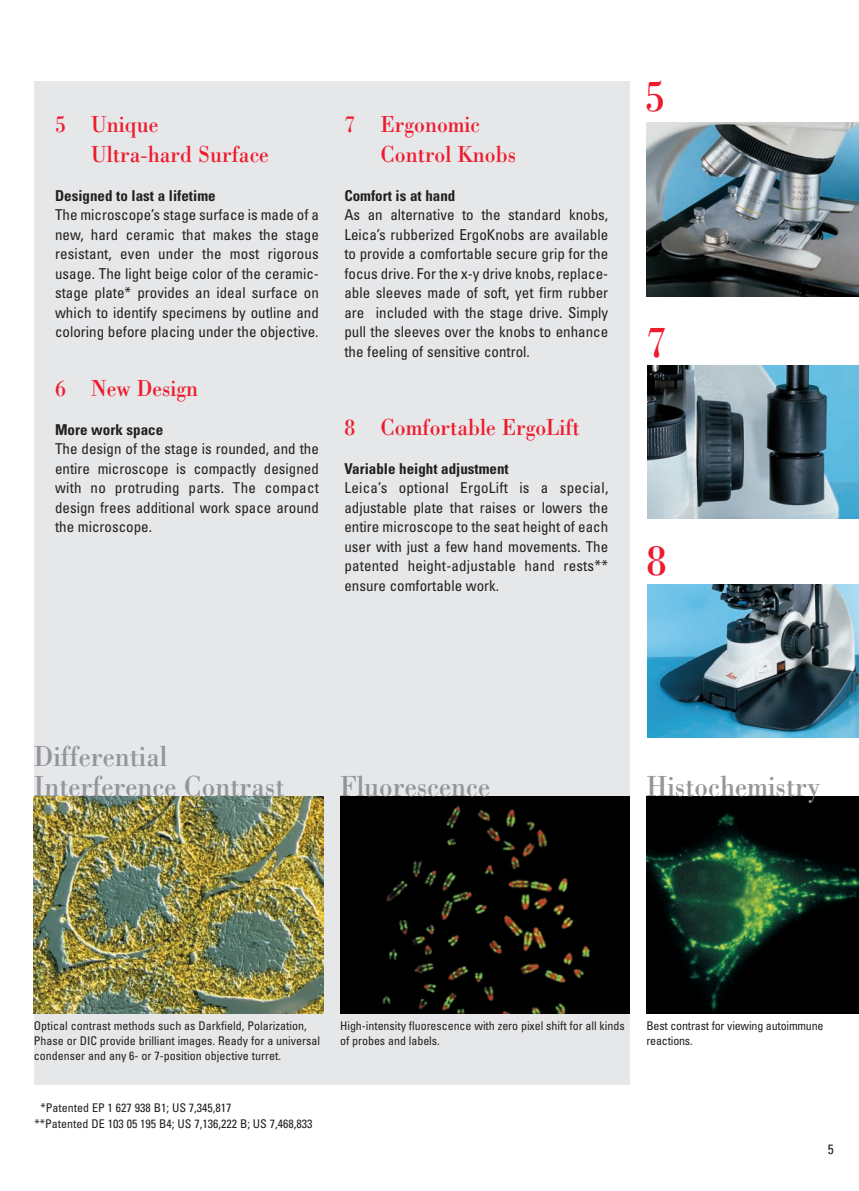
<style>
.page{position:relative;width:859px;height:1191px;background:#fff}
.page>*{position:absolute;margin:0;border:0;box-sizing:border-box;transform-origin:0 0}
.t1{font:45px "Leicana";color:#ee1b2d}
.t2{font:30px/30px "Leicana";color:#939598}
.t3{font:24px/30px "Leicana";color:#ee1b2d}
.t4{font:condensed 15px/19.5px "Univers";color:#231f20;text-align:justify}
.t5{font:700 condensed 15px "Univers";color:#231f20}
.t6{font:condensed 13.5px "Univers";color:#231f20}
.t7{font:condensed 12px/15px "Univers";color:#231f20}
</style>
<div class="page">
<div style="left:34px;top:81px;width:595px;height:1003px;background:#e6e7e9"></div>
<img style="left:646px;top:123px;width:211px;height:174px">
<img style="left:648px;top:365px;width:209px;height:153px">
<img style="left:340px;top:796px;width:289px;height:217px">
<img style="left:34px;top:796px;width:289px;height:217px">
<img style="left:646px;top:796px;width:211px;height:217px">
<img style="left:648px;top:584px;width:209px;height:153px">
<h3 class="t3" style="left:91px;top:111px;width:179px;text-indent:-36px">5 Unique<br>Ultra-hard Surface</h3>
<p class="t5" style="left:55px;top:190px;width:162px">Designed to last a lifetime</p>
<p class="t4" style="left:55px;top:207px;width:265px">The microscope’s stage surface is made of a new, hard ceramic that makes the stage resistant, even under the most rigorous usage. The light beige color of the ceramic&shy;stage plate* provides an ideal surface on which to identify specimens by outline and coloring before placing under the objective.</p>
<h3 class="t3" style="left:55px;top:375px;width:144px">6 New Design</h3>
<p class="t5" style="left:55px;top:424px;width:110px">More work space</p>
<p class="t4" style="left:55px;top:441px;width:265px">The design of the stage is rounded, and the entire microscope is compactly designed with no protruding parts. The compact design frees additional work space around the microscope.</p>
<h3 class="t3" style="left:380px;top:111px;width:137px;text-indent:-36px">7 Ergonomic<br>Control Knobs</h3>
<p class="t5" style="left:344px;top:190px;width:112px">Comfort is at hand</p>
<p class="t4" style="left:344px;top:207px;width:265px">As an alternative to the standard knobs, Leica’s rubberized ErgoKnobs are available to provide a comfortable secure grip for the focus drive. For the x-y drive knobs, replace&shy;able sleeves made of soft, yet firm rubber are included with the stage drive. Simply pull the sleeves over the knobs to enhance the feeling of sensitive control.</p>
<h3 class="t3" style="left:344px;top:414px;width:237px">8 Comfortable ErgoLift</h3>
<p class="t5" style="left:344px;top:463px;width:166px">Variable height adjustment</p>
<p class="t4" style="left:344px;top:480px;width:265px">Leica’s optional ErgoLift is a special, adjustable plate that raises or lowers the entire microscope to the seat height of each user with just a few hand movements. The patented height-adjustable hand rests** ensure comfortable work.</p>
<h1 class="t1" style="left:645px;top:80px;width:22px">5</h1>
<h1 class="t1" style="left:646px;top:326px;width:22px">7</h1>
<h1 class="t1" style="left:646px;top:545px;width:22px">8</h1>
<h2 class="t2" style="left:34px;top:744px;width:252px">Differential<br>Interference Contrast</h2>
<h2 class="t2" style="left:340px;top:774px;width:152px">Fluorescence</h2>
<h2 class="t2" style="left:646px;top:774px;width:176px">Histochemistry</h2>
<p class="t7" style="left:34px;top:1019px;width:288px">Optical contrast methods such as Darkfield, Polarization,<br>Phase or DIC provide brilliant images. Ready for a universal condenser and any 6- or 7-position objective turret.</p>
<p class="t7" style="left:340px;top:1019px;width:286px">High-intensity fluorescence with zero pixel shift for all kinds of probes and labels.</p>
<p class="t7" style="left:35px;top:1100px;width:279px;line-height:16.5px;text-indent:6px">*Patented EP 1 627 938 B1; US 7,345,817<br>**Patented DE 103 05 195 B4; US 7,136,222 B; US 7,468,833</p>
<p class="t7" style="left:646px;top:1019px;width:179px">Best contrast for viewing autoimmune reactions.</p>
<p class="t6" style="left:827px;top:1144px;width:7px">5</p>
</div>
